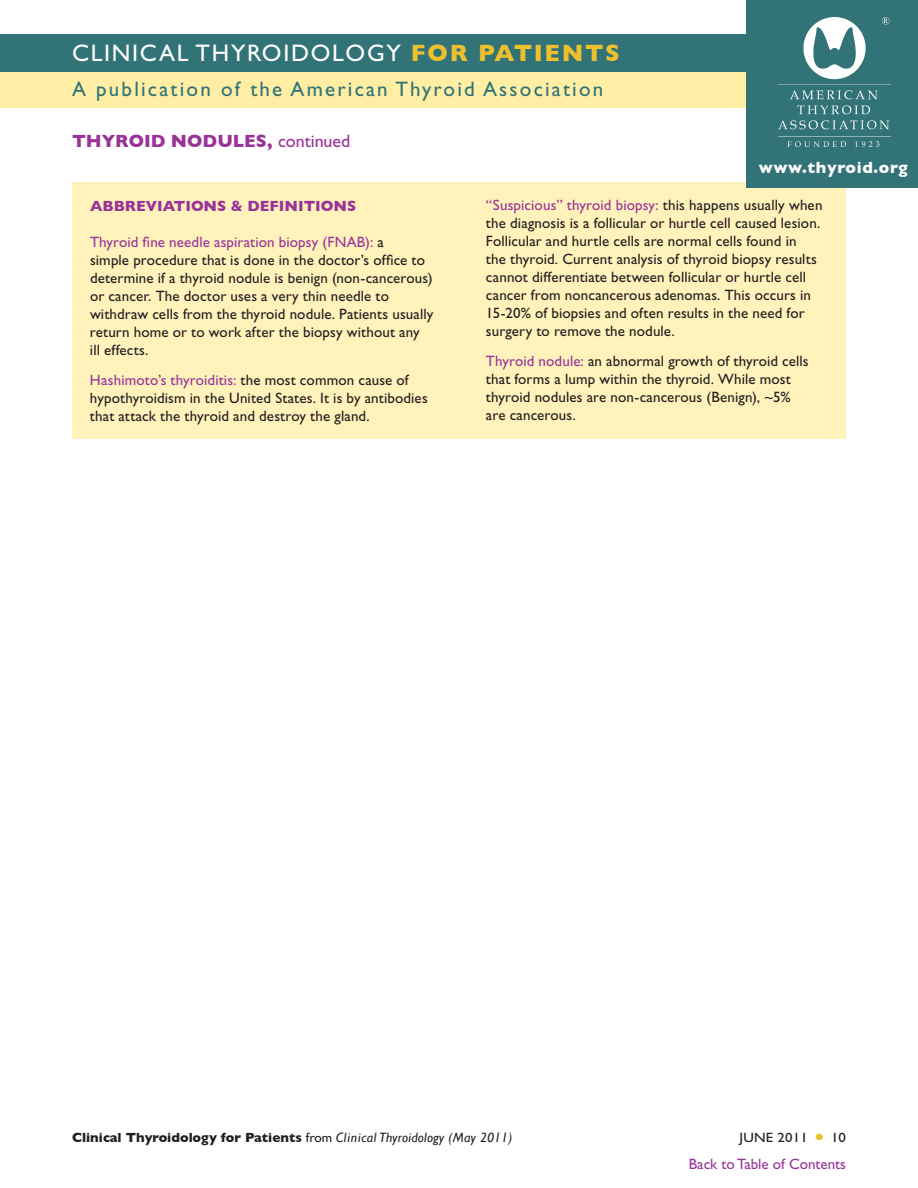
<style>
.page{position:relative;width:918px;height:1188px;background:#fff}
.page>*{position:absolute;margin:0;border:0;box-sizing:border-box;transform-origin:0 0}
.t1{font:24px "Gill Sans Std";letter-spacing:.07em;color:#fff}
.t2{font:21px "Gill Sans Std";letter-spacing:.105em;color:#327378}
.t3{font:700 18px "Gill Sans";color:#939}
.t4{font:700 16.5px "Gill Sans";color:#fff}
.t5{font:15px/18px "Gill Sans Std";letter-spacing:.01em;color:#231f20}
.t6{font:700 15px "Gill Sans";color:#939}
.t7{font:15px "Gill Sans Std";color:#939}
.t8{font:700 13.5px "Gill Sans";color:#231f20}
.t9{font:13.5px "Gill Sans Std";letter-spacing:.01em;color:#231f20;scale:1.1 1}
.s1{font-family:"Gill Sans";font-weight:700;color:#efc02d}
.s2{font-family:"Gill Sans Std";font-weight:400}
.s3{color:#939}
.s4{font-weight:400;font-style:italic}
</style>
<div class="page">
<div style="left:72px;top:182px;width:774px;height:257px;background:#fff2bb"></div>
<div style="left:0;top:70px;width:918px;height:38px;background:#ffeea4"></div>
<div style="left:0;top:35px;width:918px;height:37px;background:#327378"></div>
<div style="left:747px;top:0;width:171px;height:188px;background:#327378"></div>
<img style="left:778px;top:18px;width:112px;height:129px">
<h1 class="t1" style="left:72px;top:40px;width:550px">Clinical Thyroidology <span class="s1">FOR PATIENTS</span></h1>
<h2 class="t2" style="left:72px;top:77px;width:533px">A publication of the American Thyroid Association</h2>
<p class="t3" style="left:72px;top:131px;width:280px">THYROID NODULES, <span class="s2">continued</span></p>
<p class="t4" style="left:759px;top:158px;width:150px">WWW.THYROID.ORG</p>
<p class="t6" style="left:90px;top:197px;width:13px">ABB</p>
<p class="t6" style="left:125px;top:197px;width:134px">REVIATIONS &amp; DEF</p>
<p class="t6" style="left:279px;top:197px;width:79px">INITIONS</p>
<p class="t5" style="left:90px;top:233px;width:345px"><span class="s3">Thyroid fine needle aspiration biopsy (FNAB):</span> a<br>simple procedure that is done in the doctor’s office to determine if a thyroid nodule is benign (non-cancerous) or cancer. The doctor uses a very thin needle to withdraw cells from the thyroid nodule. Patients usually return home or to work after the biopsy without any ill effects.</p>
<p class="t5" style="left:90px;top:371px;width:339px"><span class="s3">Hashimoto’s thyroiditis:</span> the most common cause of hypothyroidism in the United States. It is by antibodies that attack the thyroid and destroy the gland.</p>
<p class="t5" style="left:486px;top:197px;width:338px"><span class="s3">“Suspicious” thyroid biopsy:</span> this happens usually when the diagnosis is a follicular or hurtle cell caused lesion.<br>Follicular and hurtle cells are normal cells found in<br>the thyroid. Current analysis of thyroid biopsy results cannot differentiate between follicular or hurtle cell cancer from noncancerous adenomas. This occurs in 15-20% of biopsies and often results in the need for surgery to remove the nodule.</p>
<p class="t5" style="left:486px;top:353px;width:324px"><span class="s3">Thyroid nodule:</span> an abnormal growth of thyroid cells that forms a lump within the thyroid. While most thyroid nodules are non-cancerous (Benign), ~5% are cancerous.</p>
<p class="t8" style="left:72px;top:1129px;width:442px">CLINICAL THYROIDOLOGY FOR PATIENTS <span class="s2">from</span> <span class="s4">Clinical Thyroidology (May 2011)</span></p>
<p class="t9" style="left:740px;top:1130px;width:64px">JUNE 2011</p>
<p class="t9" style="left:831px;top:1130px;width:15px">10</p>
<p class="t7" style="left:689px;top:1155px;width:159px">Back to Table of Contents</p>
</div>
